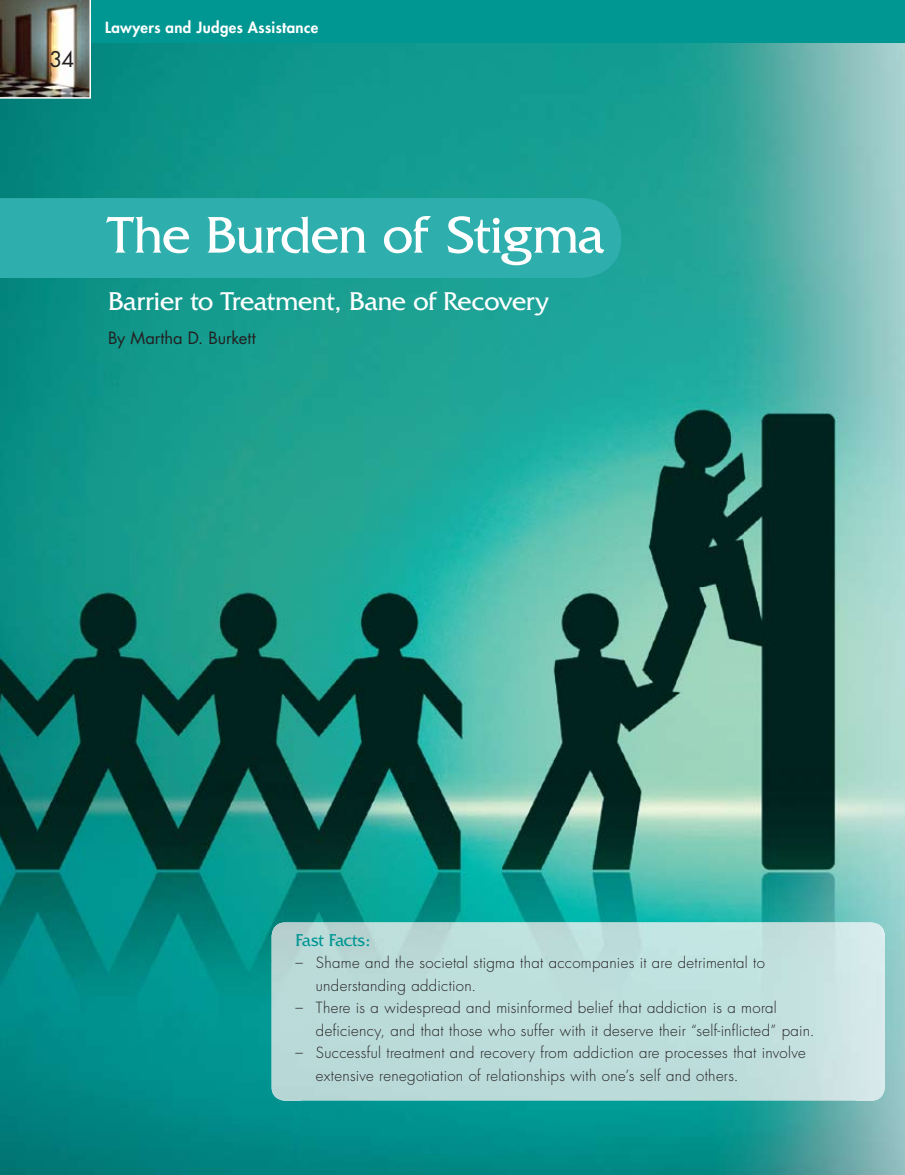
<style>
.page{position:relative;width:905px;height:1175px;background:#fff}
.page>*{position:absolute;margin:0;border:0;box-sizing:border-box;transform-origin:0 0}
.t1{font:54px "Friz Quadrata";letter-spacing:-.015em;color:#fff}
.t2{font:27px "Friz Quadrata";letter-spacing:-.005em;color:#fff}
.t3{font:21px "Futura";color:#231f20}
.t4{font:18px "Friz Quadrata";letter-spacing:-.015em;color:#009793}
.t5{font:16.5px "Futura";color:#231f20}
.t6{font:300 15px/22.5px "Futura";letter-spacing:.02em;color:#231f20}
.t7{font:800 15px "Futura";letter-spacing:.025em;color:#fff}
</style>
<div class="page">
<img style="left:0;top:43px;width:904px;height:917px">
<img style="left:0;top:960px;width:301px;height:214px">
<img style="left:855px;top:960px;width:49px;height:214px">
<img style="left:301px;top:1100px;width:554px;height:74px">
<div style="left:0;top:0;width:904px;height:43px;background:#009793"></div>
<div style="left:0;top:198px;width:621px;height:80px;background:#2eaead"></div>
<img style="left:271px;top:922px;width:613px;height:178px">
<img style="left:0;top:0;width:91px;height:99px">
<h3 class="t3" style="left:49px;top:45px;width:26px">34</h3>
<p class="t7" style="left:105px;top:17px;width:215px">Lawyers and Judges Assistance</p>
<h1 class="t1" style="left:108px;top:205px;width:497px">The Burden of Stigma</h1>
<h2 class="t2" style="left:108px;top:286px;width:442px">Barrier to Treatment, Bane of Recovery</h2>
<p class="t5" style="left:108px;top:326px;width:149px">By Martha D. Burkett</p>
<p class="t4" style="left:296px;top:929px;width:76px">Fast Facts:</p>
<p class="t6" style="left:316px;top:951px;width:450px;text-indent:-20px">– Shame and the societal stigma that accompanies it are detrimental to understanding addiction.</p>
<p class="t6" style="left:316px;top:996px;width:500px;text-indent:-20px">– There is a widespread and misinformed belief that addiction is a moral deficiency, and that those who suffer with it deserve their “self-inflicted” pain.</p>
<p class="t6" style="left:316px;top:1041px;width:491px;text-indent:-20px">– Successful treatment and recovery from addiction are proc esses that involve extensive renegotiation of relationships with one’s self and others.</p>
</div>
